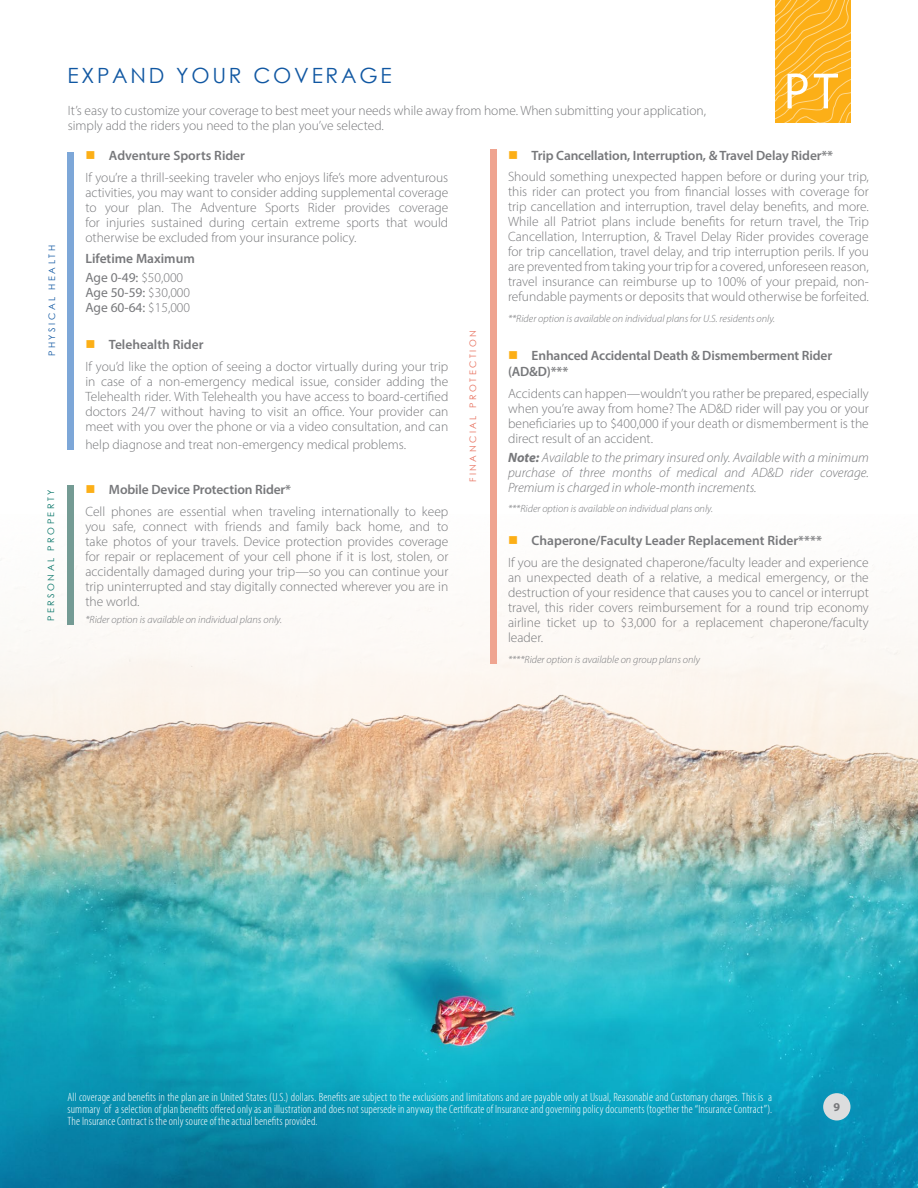
<style>
.page{position:relative;width:918px;height:1188px;background:#fff}
.page>*{position:absolute;margin:0;border:0;box-sizing:border-box;transform-origin:0 0}
.t1{font:21px "Century Gothic";letter-spacing:.13em;color:#1057a2}
.t2{font:300 13.5px/15px "Myriad Pro";color:#77787b}
.t3{font:italic 300 13.5px/15px "Myriad Pro";color:#77787b;text-align:justify}
.t4{font:600 13.5px/19.2px "Myriad Pro";letter-spacing:-.01em;color:#77787b}
.t5{font:13.5px/15px "Myriad Pro";color:#77787b}
.t6{font:300 condensed 12px/12px "Myriad Pro";letter-spacing:.01em;color:#fff;text-align:justify}
.t7{font:700 12px "Myriad Pro";color:#77787b}
.t8{font:italic 300 10.5px "Myriad Pro";color:#77787b}
.t9{font:9px "Century Gothic";letter-spacing:.28em;color:#e76f5c}
.t10{font:9px "Century Gothic";letter-spacing:.28em;color:#037366}
.t11{font:9px "Century Gothic";letter-spacing:.28em;color:#1057a2}
.s1{color:#fcaf17}
.s2{font-weight:600}
.s3{font-weight:400}
.s4{font-weight:300}
.s5{font-weight:700}
</style>
<div class="page">
<img style="left:0;top:565px;width:918px;height:623px">
<svg style="left:775px;top:0;width:75px;height:123px;background:#fcb832"></svg>
<div style="left:67px;top:152px;width:7px;height:297px;background:#7da7d8"></div>
<div style="left:490px;top:149px;width:7px;height:514px;background:#efa490"></div>
<div style="left:67px;top:485px;width:7px;height:140px;background:#749b94"></div>
<div style="left:823px;top:1093px;width:28px;height:27px;background:#dcddde;border-radius:50%"></div>
<p class="t11" style="left:46px;top:356px;width:112px;rotate:-90deg">PHYSICAL HEALTH</p>
<p class="t10" style="left:45px;top:621px;width:133px;rotate:-90deg">PERSONAL PROPERTY</p>
<h1 class="t1" style="left:68px;top:61px;width:326px">EXPAND YOUR COVERAGE</h1>
<p class="t2" style="left:68px;top:103px;width:640px">It’s easy to customize your coverage to best meet your needs while away from home. When submitting your application, simply add the riders you need to the plan you’ve selected.</p>
<p class="t2" style="left:85px;top:145px;width:364px;line-height:21.8px"><span class="s1">■</span> <span class="s2">Adventure Sports Rider<br></span>If you’re a thrill-seeking traveler who enjoys life’s more adventurous</p>
<p class="t2" style="left:85px;top:185px;width:364px;text-align:justify">activities, you may want to consider adding supplemental coverage to your plan. The Adventure Sports Rider provides coverage for injuries sustained during certain extreme sports that would otherwise be excluded from your insurance policy.</p>
<p class="t4" style="left:85px;top:248px;width:111px">Lifetime Maximum<br><span class="s3">Age 0-49:</span> <span class="s4">$50,000</span></p>
<p class="t5" style="left:85px;top:285px;width:106px">Age 50-59: <span class="s4">$30,000<br></span>Age 60-64: <span class="s4">$15,000</span></p>
<p class="t2" style="left:85px;top:333px;width:364px;line-height:21.8px"><span class="s1">■</span> <span class="s2">Telehealth Rider<br></span>If you’d like the option of seeing a doctor virtually during your trip</p>
<p class="t2" style="left:85px;top:374px;width:365px;text-align:justify">in case of a non-emergency medical issue, consider adding the Telehealth rider. With Telehealth you have access to board-certified doctors 24/7 without having to visit an office. Your provider can meet with you over the phone or via a video consultation, and can</p>
<p class="t2" style="left:85px;top:437px;width:322px">help diagnose and treat non-emergency medical problems.</p>
<p class="t2" style="left:85px;top:478px;width:364px;line-height:21.8px"><span class="s1">■</span> <span class="s2">Mobile Device Protection Rider*<br></span>Cell phones are essential when traveling internationally to keep</p>
<p class="t2" style="left:85px;top:519px;width:364px;text-align:justify">you safe, connect with friends and family back home, and to take photos of your travels. Device protection provides coverage for repair or replacement of your cell phone if it is lost, stolen, or accidentally damaged during your trip—so you can continue your trip uninterrupted and stay digitally connected wherever you are in the world.</p>
<p class="t8" style="left:85px;top:613px;width:198px">*Rider option is available on individual plans only.</p>
<p class="t9" style="left:467px;top:482px;width:153px;rotate:-90deg">FINANCIAL PROTECTION</p>
<p class="t2" style="left:508px;top:144px;width:362px;line-height:21.8px"><span class="s1">■</span> <span class="s2">Trip Cancellation, Interruption, &amp; Travel Delay Rider**<br></span>Should something unexpected happen before or during your trip,</p>
<p class="t2" style="left:508px;top:184px;width:362px;text-align:justify">this rider can protect you from financial losses with coverage for trip cancellation and interruption, travel delay benefits, and more.<br>While all Patriot plans include benefits for return travel, the Trip Cancellation, Interruption, &amp; Travel Delay Rider provides coverage for trip cancellation, travel delay, and trip interruption perils. If you are prevented from taking your trip for a covered, unforeseen reason, travel insurance can reimburse up to 100% of your prepaid, non&shy;refundable payments or deposits that would otherwise be forfeited.</p>
<p class="t8" style="left:508px;top:313px;width:269px">**Rider option is available on individual plans for U.S. residents only.</p>
<p class="t4" style="left:508px;top:347px;width:326px;line-height:16.5px"><span class="s1">■</span> Enhanced Accidental Death &amp; Dismemberment Rider (AD&amp;D)***</p>
<p class="t2" style="left:508px;top:386px;width:362px;text-align:justify">Accidents can happen—wouldn’t you rather be prepared, especially when you’re away from home? The AD&amp;D rider will pay you or your beneficiaries up to $400,000 if your death or dismemberment is the direct result of an accident.</p>
<p class="t3" style="left:508px;top:450px;width:362px"><span class="s5">Note:</span> Available to the primary insured only. Available with a minimum purchase of three months of medical and AD&amp;D rider coverage.<br>Premium is charged in whole-month increments.</p>
<p class="t8" style="left:508px;top:502px;width:206px">***Rider option is available on individual plans only.</p>
<p class="t2" style="left:508px;top:530px;width:362px;line-height:21.8px"><span class="s1">■</span> <span class="s2">Chaperone/Faculty Leader Replacement Rider****<br></span>If you are the designated chaperone/faculty leader and experience</p>
<p class="t2" style="left:508px;top:570px;width:362px;text-align:justify">an unexpected death of a relative, a medical emergency, or the destruction of your residence that causes you to cancel or interrupt travel, this rider covers reimbursement for a round trip economy airline ticket up to $3,000 for a replacement chaperone/faculty leader.</p>
<p class="t8" style="left:508px;top:654px;width:193px">****Rider option is available on group plans only</p>
<p class="t6" style="left:68px;top:1091px;width:706px">All coverage and benefits in the plan are in United States (U.S.) dollars. Benefits are subject to the exclusions and limitations and are payable only at Usual, Reasonable and Customary charges. This is a summary of a selection of plan benefits offered only as an illustration and does not supersede in anyway the Certificate of Insurance and governing policy documents (together the “Insurance Contract”).<br>The Insurance Contract is the only source of the actual benefits provided.</p>
<p class="t7" style="left:834px;top:1099px;width:8px">9</p>
</div>
